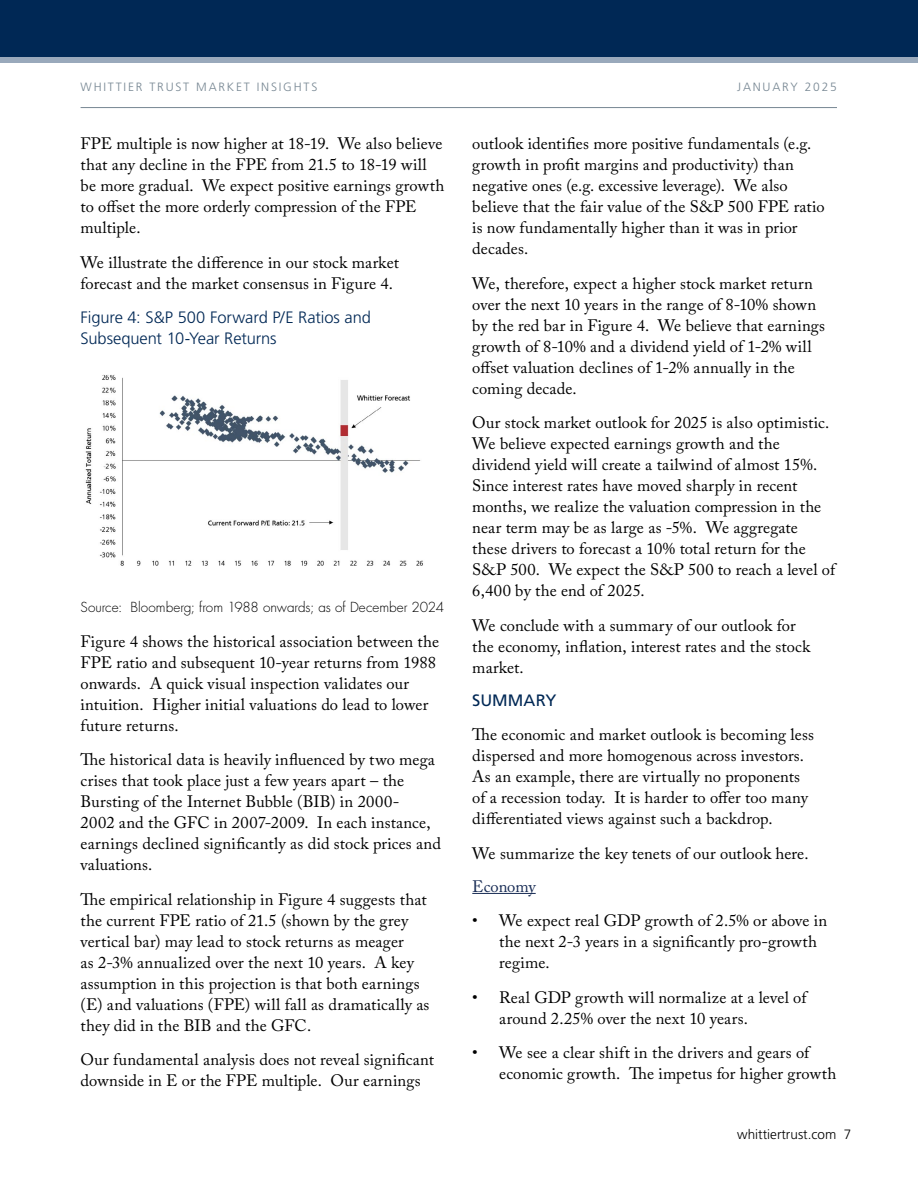
<style>
.page{position:relative;width:918px;height:1188px;background:#fff}
.page>*{position:absolute;margin:0;border:0;box-sizing:border-box;transform-origin:0 0}
.t1{font:16.5px/21px "Adobe Caslon Pro";letter-spacing:.01em;color:#000}
.t2{font:300 16.5px/21px "Frutiger LT Pro";letter-spacing:-.005em;color:#002855}
.t3{font:16.5px "Frutiger LT Pro";letter-spacing:.005em;color:#002855}
.t4{font:16.5px "Adobe Caslon Pro";letter-spacing:-.01em;color:#172b54}
.t5{font:300 13.5px "Futura Std";color:#000}
.t6{font:300 13.5px "Frutiger LT Pro";color:#000}
.t7{font:300 12px "Frutiger LT Pro";letter-spacing:.15em;color:#768692}
</style>
<div class="page">
<hr style="left:472px;top:893px;width:64px;height:1px;background:#172b54">
<hr style="left:81px;top:107px;width:756px;height:1px;background:#768692">
<div style="left:0;top:0;width:918px;height:63px;background:#002855"></div>
<div style="left:0;top:57px;width:918px;height:6px;background:#99a9bb"></div>
<img style="left:85px;top:374px;width:338px;height:192px">
<p class="t7" style="left:81px;top:80px;width:238px">WHITTIER TRUST MARKET INSIGHTS</p>
<p class="t7" style="left:737px;top:80px;width:101px">JANUARY 2025</p>
<p class="t1" style="left:81px;top:133px;width:365px">FPE multiple is now higher at 18-19. We also believe that any decline in the FPE from 21.5 to 18-19 will be more gradual. We expect positive earnings growth to offset the more orderly compression of the FPE multiple.</p>
<p class="t1" style="left:81px;top:252px;width:320px">We illustrate the difference in our stock market forecast and the market consensus in Figure 4.</p>
<p class="t2" style="left:81px;top:307px;width:292px">Figure 4: S&amp;P 500 Forward P/E Ratios and<br>Subsequent 10-Year Returns</p>
<p class="t5" style="left:81px;top:599px;width:365px">Source: Bloomberg; from 1988 onwards; as of December 2024</p>
<p class="t1" style="left:81px;top:630px;width:360px">Figure 4 shows the historical association between the FPE ratio and subsequent 10-year returns from 1988 onwards. A quick visual inspection validates our intuition. Higher initial valuations do lead to lower future returns.</p>
<p class="t1" style="left:81px;top:749px;width:362px">The historical data is heavily influenced by two mega crises that took place just a few years apart – the Bursting of the Internet Bubble (BIB) in 2000-<br>2002 and the GFC in 2007-2009. In each instance, earnings declined significantly as did stock prices and valuations.</p>
<p class="t1" style="left:81px;top:888px;width:350px">The empirical relationship in Figure 4 suggests that the current FPE ratio of 21.5 (shown by the grey vertical bar) may lead to stock returns as meager<br>as 2-3% annualized over the next 10 years. A key assumption in this projection is that both earnings (E) and valuations (FPE) will fall as dramatically as they did in the BIB and the GFC.</p>
<p class="t1" style="left:81px;top:1049px;width:355px">Our fundamental analysis does not reveal significant downside in E or the FPE multiple. Our earnings</p>
<p class="t1" style="left:472px;top:133px;width:354px">outlook identifies more positive fundamentals (e.g. growth in profit margins and productivity) than negative ones (e.g. excessive leverage). We also believe that the fair value of the S&amp;P 500 FPE ratio is now fundamentally higher than it was in prior decades.</p>
<p class="t1" style="left:472px;top:273px;width:354px">We, therefore, expect a higher stock market return over the next 10 years in the range of 8-10% shown by the red bar in Figure 4. We believe that earnings growth of 8-10% and a dividend yield of 1-2% will offset valuation declines of 1-2% annually in the coming decade.</p>
<p class="t1" style="left:472px;top:412px;width:364px">Our stock market outlook for 2025 is also optimistic.<br>We believe expected earnings growth and the dividend yield will create a tailwind of almost 15%.<br>Since interest rates have moved sharply in recent months, we realize the valuation compression in the near term may be as large as -5%. We aggregate these drivers to forecast a 10% total return for the S&amp;P 500. We expect the S&amp;P 500 to reach a level of 6,400 by the end of 2025.</p>
<p class="t1" style="left:472px;top:615px;width:340px">We conclude with a summary of our outlook for the economy, inflation, interest rates and the stock market.</p>
<p class="t3" style="left:472px;top:690px;width:86px">SUMMARY</p>
<p class="t1" style="left:472px;top:724px;width:343px">The economic and market outlook is becoming less dispersed and more homogenous across investors.<br>As an example, there are virtually no proponents of a recession today. It is harder to offer too many differentiated views against such a backdrop.</p>
<p class="t1" style="left:472px;top:843px;width:338px">We summarize the key tenets of our outlook here.</p>
<p class="t4" style="left:472px;top:877px;width:65px">Economy</p>
<p class="t1" style="left:499px;top:910px;width:329px;text-indent:-27px">• We expect real GDP growth of 2.5% or above in the next 2-3 years in a significantly pro-growth regime.</p>
<p class="t1" style="left:499px;top:987px;width:309px;text-indent:-27px">• Real GDP growth will normalize at a level of around 2.25% over the next 10 years.</p>
<p class="t1" style="left:499px;top:1042px;width:339px;text-indent:-27px">• We see a clear shift in the drivers and gears of economic growth. The impetus for higher growth</p>
<p class="t6" style="left:737px;top:1127px;width:115px">whittiertrust.com 7</p>
</div>
